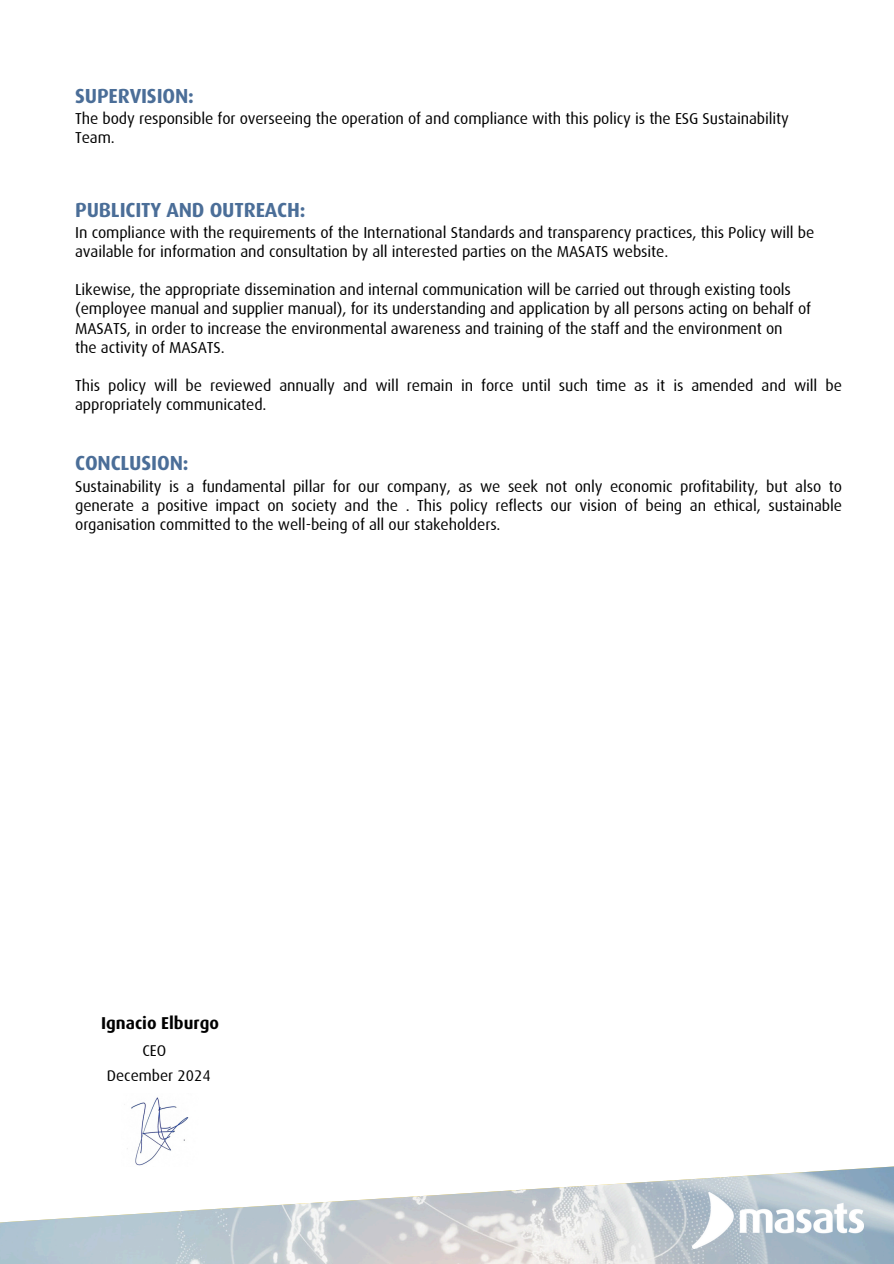
<style>
.page{position:relative;width:894px;height:1264px;background:#fff}
.page>*{position:absolute;margin:0;border:0;box-sizing:border-box;transform-origin:0 0}
.t1{font:700 20.4px "Dax";letter-spacing:-.01em;color:#4b6e98}
.t2{font:700 17.25px "Dax";color:#000}
.t3{font:15.9px/19.2px "Dax";letter-spacing:-.01em;color:#000}
.t4{font:15.6px "Dax";color:#000}
</style>
<div class="page">
<img style="left:127px;top:1097px;width:62px;height:68px">
<img style="left:0;top:1165px;width:893px;height:98px">
<p class="t1" style="left:75px;top:84px;width:120px">SUPERVISION:</p>
<p class="t3" style="left:75px;top:109px;width:715px">The body responsible for overseeing the operation of and compliance with this policy is the ESG Sustainability</p>
<p class="t3" style="left:75px;top:128px;width:41px">Team.</p>
<p class="t1" style="left:75px;top:198px;width:232px">PUBLICITY AND OUTREACH:</p>
<p class="t3" style="left:75px;top:223px;width:740px">In compliance with the requirements of the International Standards and transparency practices, this Policy will be</p>
<p class="t3" style="left:75px;top:242px;width:594px">available for information and consultation by all interested parties on the MASATS website.</p>
<p class="t3" style="left:75px;top:280px;width:717px">Likewise, the appropriate dissemination and internal communication will be carried out through existing tools</p>
<p class="t3" style="left:75px;top:299px;width:737px">(employee manual and supplier manual), for its understanding and application by all persons acting on behalf of</p>
<p class="t3" style="left:75px;top:318px;width:708px">MASATS, in order to increase the environmental awareness and training of the staff and the environment on</p>
<p class="t3" style="left:75px;top:337px;width:151px">the activity of MASATS.</p>
<p class="t3" style="left:75px;top:376px;width:768px">This policy will be reviewed annually and will remain in force until such time as it is amended and will be appropriately communicated.</p>
<p class="t1" style="left:75px;top:451px;width:115px">CONCLUSION:</p>
<p class="t3" style="left:75px;top:476px;width:768px;text-align:justify">Sustainability is a fundamental pillar for our company, as we seek not only economic profitability, but also to generate a positive impact on society and the . This policy reflects our vision of being an ethical, sustainable organisation committed to the well-being of all our stakeholders.</p>
<h2 class="t2" style="left:101px;top:1013px;width:119px">Ignacio Elburgo</h2>
<h1 class="t4" style="left:142px;top:1041px;width:25px">CEO</h1>
<p class="t4" style="left:107px;top:1067px;width:105px">December 2024</p>
</div>
